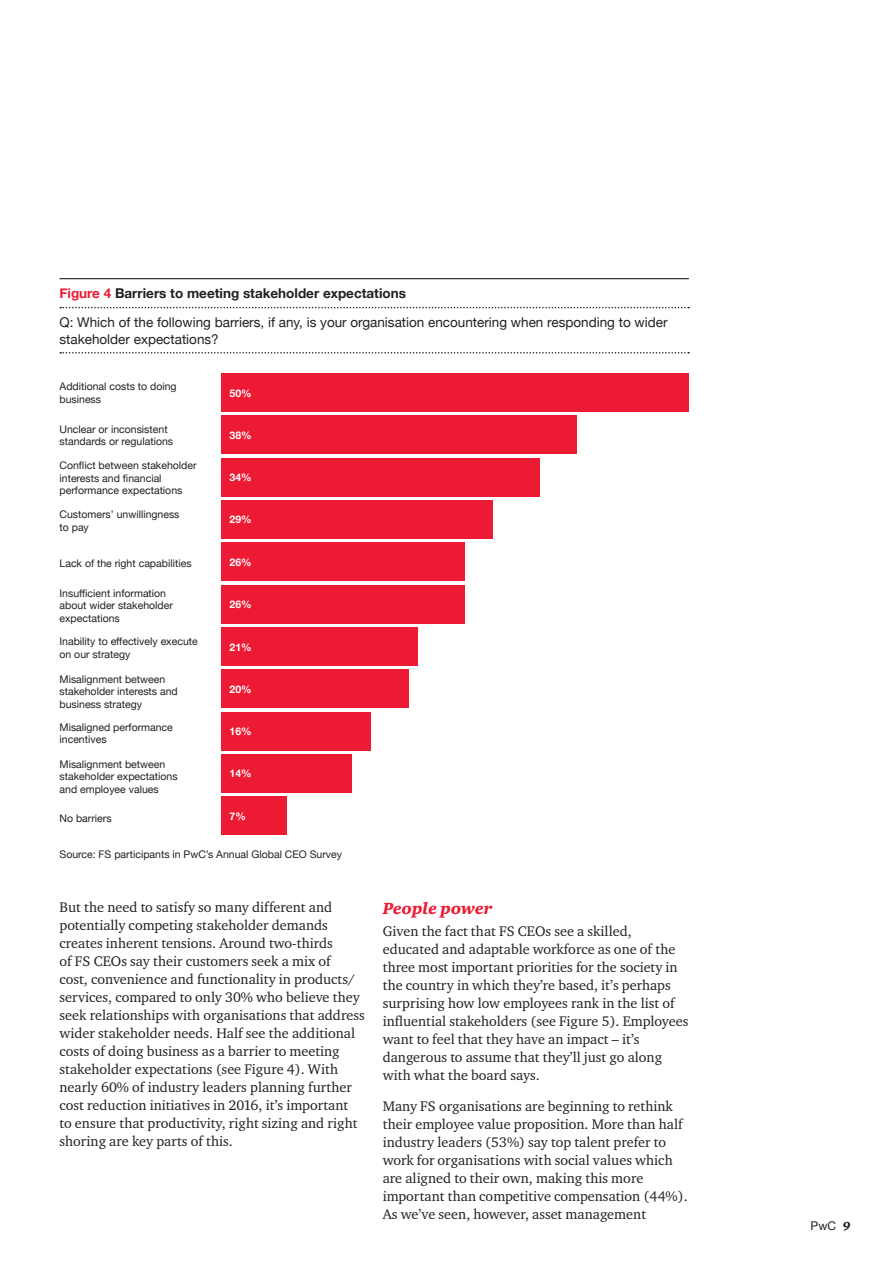
<style>
.page{position:relative;width:893px;height:1263px;background:#fff}
.page>*{position:absolute;margin:0;border:0;box-sizing:border-box;transform-origin:0 0}
.t1{font:16.5px "Charter ITC Blac Ital";color:#ed1a33}
.t2{font:14.25px/18px "Charter ITC";color:#231f20}
.t3{font:13.5px/29px "Helvetica Neue";color:#231f20}
.t4{font:12px "Helvetica Neue";color:#231f20}
.t5{font:10.5px/12.6px "Helvetica Neue";color:#231f20}
.t6{font:700 10.5px "Helvetica Neue";color:#fff}
.s1{font-weight:700;color:#ed1a33}
.s2{font-weight:700}
.s3{font-family:"Charter ITC Blac Ital"}
</style>
<div class="page">
<hr style="left:60px;top:278px;width:629px;height:1px;background:#231f20">
<svg style="left:60px;top:307px;width:629px;height:1px"></svg>
<svg style="left:60px;top:352px;width:629px;height:1px"></svg>
<div style="left:221px;top:754px;width:131px;height:38px;background:#ed1a33"></div>
<div style="left:221px;top:712px;width:150px;height:38px;background:#ed1a33"></div>
<div style="left:221px;top:670px;width:187px;height:38px;background:#ed1a33"></div>
<div style="left:221px;top:627px;width:197px;height:38px;background:#ed1a33"></div>
<div style="left:221px;top:585px;width:243px;height:38px;background:#ed1a33"></div>
<div style="left:221px;top:458px;width:318px;height:38px;background:#ed1a33"></div>
<div style="left:221px;top:416px;width:356px;height:38px;background:#ed1a33"></div>
<div style="left:221px;top:373px;width:468px;height:39px;background:#ed1a33"></div>
<div style="left:221px;top:543px;width:243px;height:38px;background:#ed1a33"></div>
<div style="left:221px;top:500px;width:271px;height:38px;background:#ed1a33"></div>
<div style="left:221px;top:796px;width:66px;height:39px;background:#ed1a33"></div>
<p class="t3" style="left:60px;top:280px;width:609px"><span class="s1">Figure 4</span> <span class="s2">Barriers to meeting stakeholder expectations<br></span>Q: Which of the following barriers, if any, is your organisation encountering when responding to wider</p>
<p class="t3" style="left:60px;top:325px;width:161px">stakeholder expectations?</p>
<p class="t5" style="left:60px;top:381px;width:119px">Additional costs to doing business</p>
<p class="t6" style="left:230px;top:385px;width:24px">50%</p>
<p class="t6" style="left:230px;top:427px;width:24px">38%</p>
<p class="t6" style="left:230px;top:469px;width:24px">34%</p>
<p class="t5" style="left:60px;top:423px;width:115px">Unclear or inconsistent standards or regulations</p>
<p class="t5" style="left:60px;top:460px;width:139px">Conflict between stakeholder interests and financial performance expectations</p>
<p class="t5" style="left:60px;top:508px;width:121px">Customers’ unwillingness to pay</p>
<p class="t6" style="left:230px;top:511px;width:24px">29%</p>
<p class="t5" style="left:60px;top:557px;width:134px">Lack of the right capabilities</p>
<p class="t6" style="left:230px;top:554px;width:24px">26%</p>
<p class="t5" style="left:60px;top:587px;width:115px">Insufficient information about wider stakeholder expectations</p>
<p class="t5" style="left:60px;top:636px;width:140px">Inability to effectively execute on our strategy</p>
<p class="t5" style="left:60px;top:673px;width:120px">Misalignment between stakeholder interests and business strategy</p>
<p class="t5" style="left:60px;top:721px;width:115px">Misaligned performance incentives</p>
<p class="t5" style="left:60px;top:758px;width:120px">Misalignment between stakeholder expectations and employee values</p>
<p class="t6" style="left:230px;top:596px;width:24px">26%</p>
<p class="t6" style="left:230px;top:638px;width:24px">21%</p>
<p class="t6" style="left:230px;top:681px;width:24px">20%</p>
<p class="t6" style="left:230px;top:723px;width:24px">16%</p>
<p class="t6" style="left:230px;top:765px;width:24px">14%</p>
<p class="t5" style="left:60px;top:812px;width:54px">No barriers</p>
<p class="t6" style="left:230px;top:808px;width:18px">7%</p>
<p class="t5" style="left:60px;top:849px;width:284px">Source: FS participants in PwC’s Annual Global CEO Survey</p>
<p class="t2" style="left:60px;top:898px;width:307px">But the need to satisfy so many different and potentially competing stakeholder demands creates inherent tensions. Around two-thirds<br>of FS CEOs say their customers seek a mix of<br>cost, convenience and functionality in products/ services, compared to only 30% who believe they seek relationships with organisations that address wider stakeholder needs. Half see the additional costs of doing business as a barrier to meeting stakeholder expectations (see Figure 4). With nearly 60% of industry leaders planning further cost reduction initiatives in 2016, it’s important<br>to ensure that productivity, right sizing and right shoring are key parts of this.</p>
<p class="t1" style="left:383px;top:898px;width:111px">People power</p>
<p class="t2" style="left:383px;top:922px;width:307px">Given the fact that FS CEOs see a skilled, educated and adaptable workforce as one of the three most important priorities for the society in the country in which they’re based, it’s perhaps surprising how low employees rank in the list of influential stakeholders (see Figure 5). Employees want to feel that they have an impact – it’s dangerous to assume that they’ll just go along with what the board says.</p>
<p class="t2" style="left:383px;top:1097px;width:306px">Many FS organisations are beginning to rethink their employee value proposition. More than half industry leaders (53%) say top talent prefer to work for organisations with social values which are aligned to their own, making this more important than competitive compensation (44%).<br>As we’ve seen, however, asset management</p>
<p class="t4" style="left:811px;top:1217px;width:41px">PwC <span class="s3">9</span></p>
</div>
